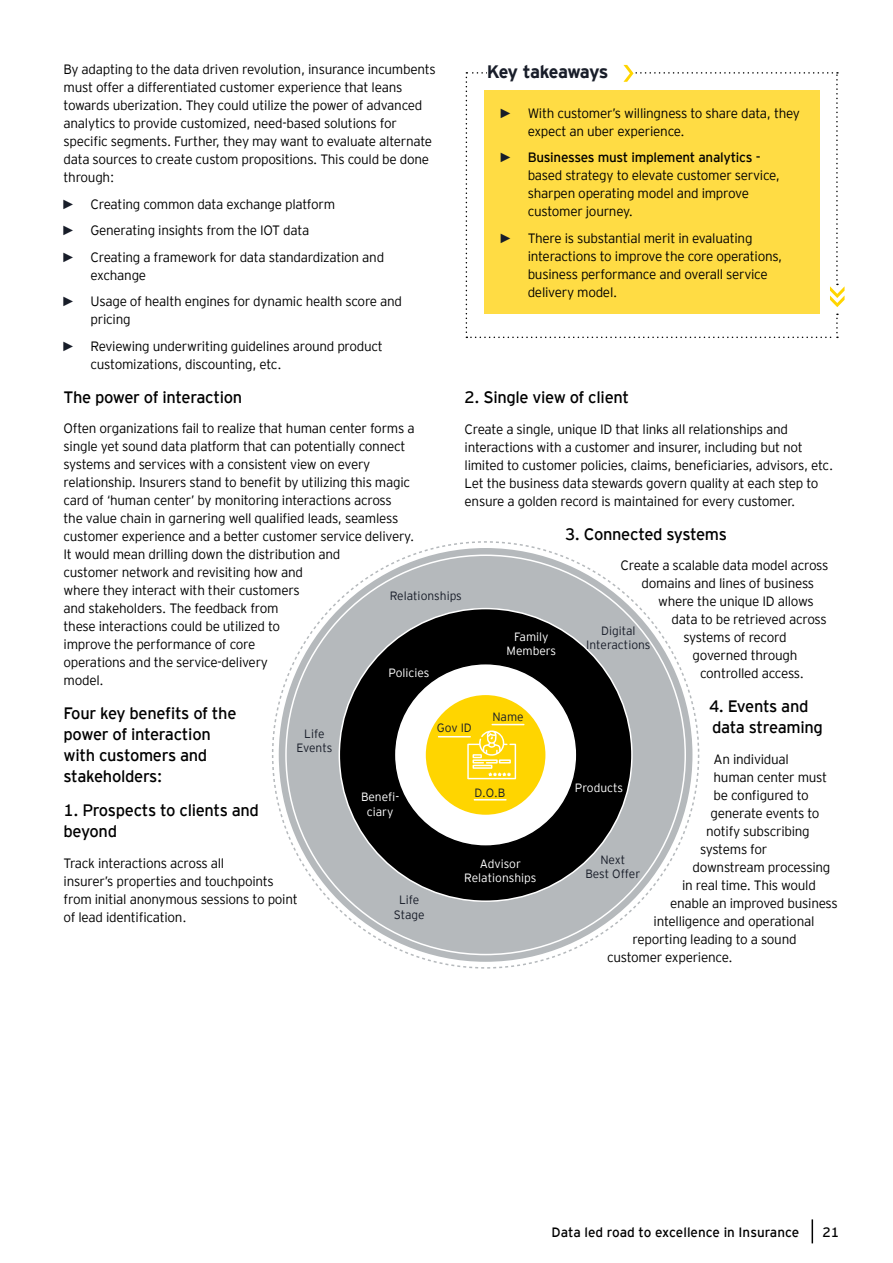
<style>
.page{position:relative;width:893px;height:1263px;background:#fff}
.page>*{position:absolute;margin:0;border:0;box-sizing:border-box;transform-origin:0 0}
.t1{font:700 18px "EY Interstate";letter-spacing:-.04em;color:#181d29}
.t2{font:16.5px/21px "EY Interstate";letter-spacing:-.02em;color:#000}
.t3{font:300 13.5px/18px "EY Interstate";letter-spacing:-.02em;color:#000}
.t4{font:13.5px "EY Interstate";color:#000}
.t5{font:300 12px/14.4px "EY Interstate";color:#181d29;text-align:center}
.t6{font:300 12px/14.4px "EY Interstate";color:#fff;text-align:center}
.s1{font-family:"Arial Narrow";font-weight:400;color:#181d29}
.s2{font-weight:400}
</style>
<div class="page">
<svg style="left:812px;top:1219px;width:1px;height:24px"></svg>
<svg style="left:466px;top:65px;width:378px;height:273px"></svg>
<div style="left:279px;top:548px;width:413px;height:414px;background:#b5b9bc;border-radius:50%"></div>
<div style="left:339px;top:609px;width:293px;height:292px;background:#000;border-radius:50%"></div>
<div style="left:394px;top:664px;width:183px;height:182px;background:#fff;border-radius:50%"></div>
<div style="left:426px;top:695px;width:119px;height:120px;background:#ffd500;border-radius:50%"></div>
<hr style="left:474px;top:799px;width:33px;height:1px;background:#fff">
<hr style="left:492px;top:724px;width:32px;height:1px;background:#fff">
<hr style="left:438px;top:736px;width:33px;height:1px;background:#fff">
<svg style="left:467px;top:730px;width:49px;height:49px"></svg>
<p class="t3" style="left:64px;top:60px;width:374px">By adapting to the data driven revolution, insurance incumbents must offer a differentiated customer experience that leans towards uberization. They could utilize the power of advanced analytics to provide customized, need-based solutions for specific segments. Further, they may want to evaluate alternate data sources to create custom propositions. This could be done through:</p>
<p class="t3" style="left:64px;top:190px;width:322px;line-height:26.5px"><span class="s1">►</span> Creating common data exchange platform<br><span class="s1">►</span> Generating insights from the IOT data<br><span class="s1">►</span> Creating a framework for data standardization and</p>
<p class="t3" style="left:64px;top:261px;width:340px;line-height:26.5px;text-indent:27px">exchange<br><span class="s1">►</span> Usage of health engines for dynamic health score and</p>
<p class="t3" style="left:64px;top:306px;width:321px;line-height:26.5px;text-indent:27px">pricing<br><span class="s1">►</span> Reviewing underwriting guidelines around product</p>
<p class="t3" style="left:91px;top:354px;width:192px">customizations, discounting, etc.</p>
<p class="t2" style="left:64px;top:385px;width:180px">The power of interaction</p>
<p class="t3" style="left:64px;top:419px;width:353px">Often organizations fail to realize that human center forms a single yet sound data platform that can potentially connect systems and services with a consistent view on every relationship. Insurers stand to benefit by utilizing this magic card of ‘human center’ by monitoring interactions across<br>the value chain in garnering well qualified leads, seamless customer experience and a better customer service delivery.<br>It would mean drilling down the distribution and<br>customer network and revisiting how and<br>where they interact with their customers<br>and stakeholders. The feedback from<br>these interactions could be utilized to<br>improve the performance of core<br>operations and the service-delivery<br>model.</p>
<p class="t2" style="left:64px;top:702px;width:174px">Four key benefits of the power of interaction with customers and stakeholders:</p>
<p class="t2" style="left:64px;top:799px;width:197px">1. Prospects to clients and beyond</p>
<p class="t3" style="left:64px;top:853px;width:236px">Track interactions across all<br>insurer’s properties and touchpoints from initial anonymous sessions to point of lead identification.</p>
<h1 class="t1" style="left:487px;top:59px;width:123px">Key takeaways</h1>
<p class="t3" style="left:528px;top:103px;width:274px;text-indent:-27px"><span class="s1">►</span> With customer’s willingness to share data, they expect an uber experience.</p>
<p class="t3" style="left:528px;top:148px;width:254px;text-indent:-27px"><span class="s1">►</span> <span class="s2">Businesses must implement analytics - </span>based strategy to elevate customer service, sharpen operating model and improve customer journey.</p>
<p class="t3" style="left:528px;top:228px;width:256px;text-indent:-27px"><span class="s1">►</span> There is substantial merit in evaluating interactions to improve the core operations, business performance and overall service delivery model.</p>
<p class="t2" style="left:465px;top:386px;width:166px">2. Single view of client</p>
<p class="t3" style="left:465px;top:419px;width:370px">Create a single, unique ID that links all relationships and interactions with a customer and insurer, including but not limited to customer policies, claims, beneficiaries, advisors, etc.<br>Let the business data stewards govern quality at each step to ensure a golden record is maintained for every customer.</p>
<p class="t2" style="left:565px;top:522px;width:163px">3. Connected systems</p>
<p class="t3" style="left:621px;top:556px;width:209px;text-align:center">Create a scalable data model across domains and lines of business</p>
<p class="t3" style="left:658px;top:592px;width:157px">where the unique ID allows</p>
<p class="t3" style="left:672px;top:610px;width:157px">data to be retrieved across</p>
<p class="t3" style="left:684px;top:628px;width:104px">systems of record</p>
<p class="t3" style="left:693px;top:646px;width:106px">governed through</p>
<p class="t3" style="left:700px;top:664px;width:105px">controlled access.</p>
<p class="t2" style="left:709px;top:695px;width:115px">4. Events and data streaming</p>
<p class="t3" style="left:714px;top:749px;width:77px">An individual</p>
<p class="t3" style="left:714px;top:767px;width:115px">human center must</p>
<p class="t3" style="left:714px;top:785px;width:97px">be configured to</p>
<p class="t3" style="left:711px;top:803px;width:110px">generate events to</p>
<p class="t3" style="left:706px;top:821px;width:105px">notify subscribing</p>
<p class="t3" style="left:700px;top:839px;width:69px">systems for</p>
<p class="t3" style="left:693px;top:857px;width:139px">downstream processing</p>
<p class="t3" style="left:682px;top:875px;width:135px">in real time. This would</p>
<p class="t3" style="left:670px;top:893px;width:169px">enable an improved business</p>
<p class="t3" style="left:654px;top:911px;width:162px">intelligence and operational</p>
<p class="t3" style="left:633px;top:929px;width:166px">reporting leading to a sound</p>
<p class="t3" style="left:607px;top:947px;width:127px">customer experience.</p>
<p class="t5" style="left:390px;top:588px;width:74px">Relationships</p>
<p class="t5" style="left:586px;top:623px;width:66px">Digital<br>Interactions</p>
<p class="t6" style="left:507px;top:629px;width:51px">Family<br>Members</p>
<p class="t6" style="left:388px;top:665px;width:42px">Policies</p>
<p class="t5" style="left:492px;top:709px;width:33px">Name</p>
<p class="t5" style="left:437px;top:720px;width:37px">Gov ID</p>
<p class="t5" style="left:297px;top:725px;width:37px">Life<br>Events</p>
<p class="t6" style="left:575px;top:780px;width:50px">Products</p>
<p class="t6" style="left:361px;top:789px;width:40px">Benefi&shy;ciary</p>
<p class="t5" style="left:475px;top:785px;width:32px">D.O.B</p>
<p class="t5" style="left:600px;top:851px;width:26px">Next</p>
<p class="t6" style="left:464px;top:856px;width:74px">Advisor<br>Relationships</p>
<p class="t5" style="left:585px;top:866px;width:56px">Best Offer</p>
<p class="t5" style="left:394px;top:892px;width:32px">Life<br>Stage</p>
<p class="t4" style="left:552px;top:1222px;width:249px">Data led road to excellence in Insurance</p>
<p class="t4" style="left:823px;top:1222px;width:18px">21</p>
</div>
